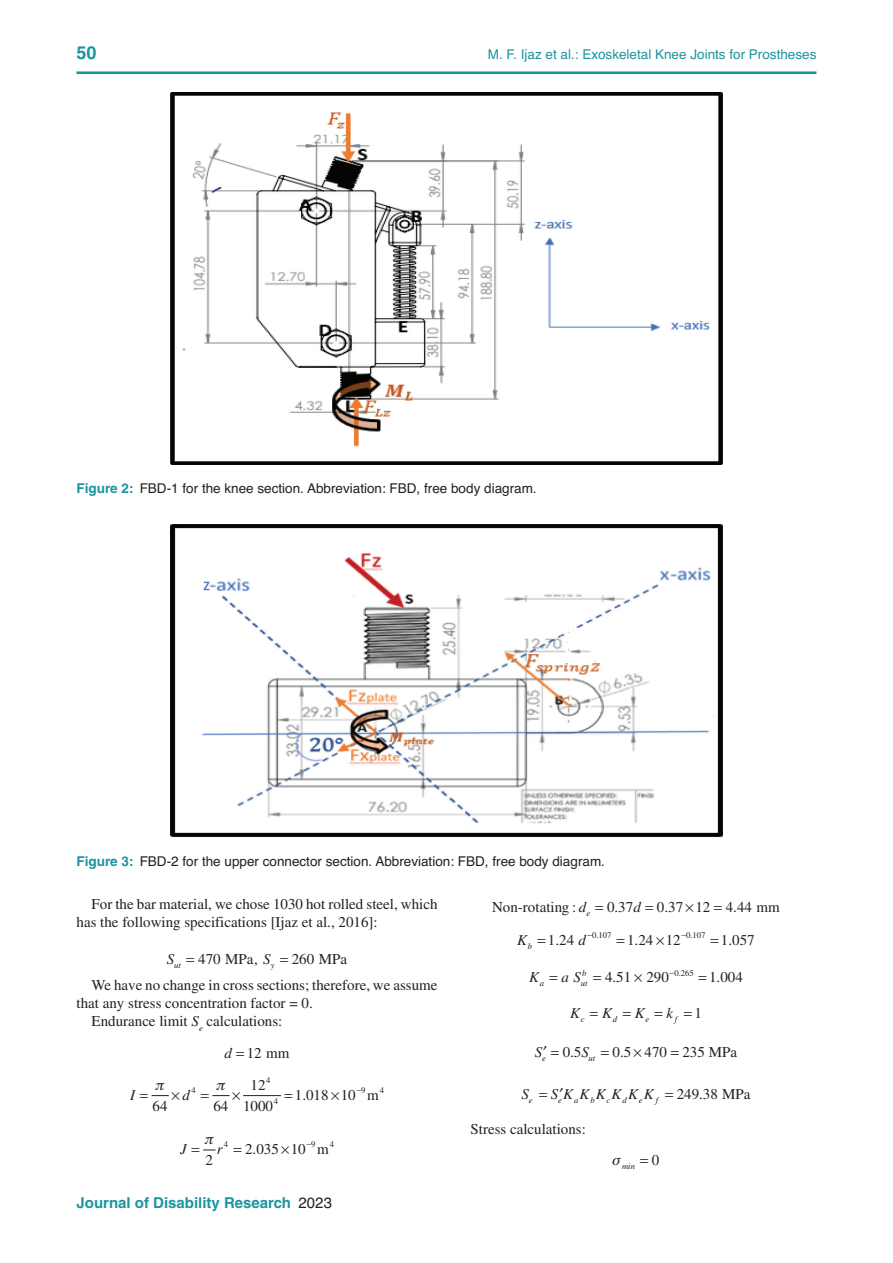
<style>
.page{position:relative;width:893px;height:1263px;background:#fff}
.page>*{position:absolute;margin:0;border:0;box-sizing:border-box;transform-origin:0 0}
.t1{font:700 18px "Helvetica";color:#1c949f}
.BodyInd{font:15px/18px "Times";color:#231f20}
.t2{font:700 15px "Helvetica";color:#1c949f}
.t3{font:italic 15px "Times";letter-spacing:.395em;color:#231f20}
.Figure_Caption{font:13.5px "Helvetica";color:#231f20}
.t4{font:13.5px "Helvetica";color:#1c949f}
.t5{font:8.7px "Times";color:#231f20}
.t6{font:italic 8.7px "Times";color:#231f20}
.s1{font-weight:700;color:#1c949f}
.s2{font-style:italic}
.s3{font-weight:400;color:#231f20}
</style>
<div class="page">
<hr style="left:76px;top:71px;width:740px;height:3px;background:#1c949f">
<hr style="left:244px;top:1095px;width:36px;height:1px;background:#231f20">
<img style="left:170px;top:92px;width:553px;height:373px">
<img style="left:170px;top:524px;width:553px;height:313px">
<svg style="left:151px;top:1095px;width:18px;height:2px"></svg>
<svg style="left:212px;top:1095px;width:18px;height:2px"></svg>
<svg style="left:203px;top:1149px;width:12px;height:2px"></svg>
<p class="t1" style="left:76px;top:42px;width:22px">50</p>
<p class="t4" style="left:488px;top:46px;width:330px">M. F. Ijaz et al.: Exoskeletal Knee Joints for Prostheses</p>
<p class="Figure_Caption" style="left:76px;top:480px;width:462px"><span class="s1">Figure 2:</span> FBD-1 for the knee section. Abbreviation: FBD, free body diagram.</p>
<p class="Figure_Caption" style="left:76px;top:853px;width:530px"><span class="s1">Figure 3:</span> FBD-2 for the upper connector section. Abbreviation: FBD, free body diagram.</p>
<p class="BodyInd" style="left:76px;top:895px;width:362px;text-indent:15px">For the bar material, we chose 1030 hot rolled steel, which has the following specifications [Ijaz et al., 2016]:</p>
<p class="BodyInd" style="left:198px;top:950px;width:74px">470 MPa , <span class="s2">S</span></p>
<p class="BodyInd" style="left:292px;top:950px;width:57px">260 MPa</p>
<p class="t6" style="left:174px;top:960px;width:8px">ut</p>
<p class="t6" style="left:271px;top:960px;width:5px">y</p>
<p class="t3" style="left:167px;top:950px;width:9px">S</p>
<p class="BodyInd" style="left:76px;top:976px;width:363px;text-indent:15px">We have no change in cross sections; therefore, we assume that any stress concentration factor = 0.</p>
<p class="BodyInd" style="left:92px;top:1012px;width:192px">Endurance limit <span class="s2">S</span><sub>e</sub> calculations:</p>
<p class="BodyInd" style="left:224px;top:1043px;width:67px"><span class="s2">d</span> 12 mm</p>
<p class="t5" style="left:266px;top:1075px;width:6px">4</p>
<p class="t5" style="left:191px;top:1085px;width:6px">4</p>
<p class="t5" style="left:356px;top:1085px;width:11px">−9</p>
<p class="t5" style="left:380px;top:1085px;width:6px">4</p>
<p class="t5" style="left:274px;top:1096px;width:6px">4</p>
<p class="BodyInd" style="left:251px;top:1076px;width:16px">12</p>
<p class="t3" style="left:130px;top:1086px;width:6px">I</p>
<p class="t3" style="left:183px;top:1086px;width:9px">d</p>
<p class="BodyInd" style="left:295px;top:1085px;width:85px">1.018 10 m</p>
<p class="BodyInd" style="left:153px;top:1097px;width:16px">64</p>
<p class="BodyInd" style="left:213px;top:1097px;width:61px">64 1000</p>
<p class="t5" style="left:224px;top:1139px;width:6px">4</p>
<p class="t5" style="left:306px;top:1139px;width:11px">−9</p>
<p class="t5" style="left:330px;top:1139px;width:6px">4</p>
<p class="BodyInd" style="left:245px;top:1140px;width:85px">2.035 10 m</p>
<p class="t3" style="left:180px;top:1141px;width:8px">J</p>
<p class="t3" style="left:217px;top:1141px;width:7px">r</p>
<p class="BodyInd" style="left:206px;top:1151px;width:9px">2</p>
<p class="t2" style="left:76px;top:1194px;width:257px">Journal of Disability Research <span class="s3">2023</span></p>
<p class="BodyInd" style="left:492px;top:898px;width:150px">Non-rotating : <span class="s2">d</span><sub>e</sub> 0.37<span class="s2">d</span></p>
<p class="BodyInd" style="left:657px;top:898px;width:124px">0.37 12 4.44 mm</p>
<p class="t5" style="left:587px;top:930px;width:26px">−0.107</p>
<p class="t5" style="left:681px;top:930px;width:26px">−0.107</p>
<p class="BodyInd" style="left:548px;top:931px;width:40px">1.24 <span class="s2">d</span></p>
<p class="BodyInd" style="left:627px;top:931px;width:55px">1.24 12</p>
<p class="BodyInd" style="left:721px;top:931px;width:35px">1.057</p>
<p class="t3" style="left:517px;top:932px;width:12px">K</p>
<p class="t6" style="left:528px;top:941px;width:6px">b</p>
<p class="t6" style="left:582px;top:968px;width:6px">b</p>
<p class="t3" style="left:529px;top:969px;width:12px">K</p>
<p class="t3" style="left:561px;top:969px;width:21px">a S</p>
<p class="t6" style="left:540px;top:979px;width:6px">a</p>
<p class="t6" style="left:581px;top:979px;width:8px">ut</p>
<p class="t5" style="left:670px;top:968px;width:26px">−0.265</p>
<p class="BodyInd" style="left:605px;top:968px;width:65px">4.51 290</p>
<p class="BodyInd" style="left:709px;top:968px;width:35px">1.004</p>
<p class="t3" style="left:570px;top:1004px;width:12px">K</p>
<p class="t3" style="left:602px;top:1004px;width:12px">K</p>
<p class="t6" style="left:581px;top:1014px;width:5px">c</p>
<p class="t6" style="left:613px;top:1014px;width:38px">d <sup>K</sup>e</p>
<p class="t3" style="left:666px;top:1004px;width:8px">k</p>
<p class="t6" style="left:675px;top:1014px;width:4px">f</p>
<p class="BodyInd" style="left:694px;top:1004px;width:9px">1</p>
<p class="BodyInd" style="left:563px;top:1043px;width:28px">0.5<span class="s2">S</span></p>
<p class="BodyInd" style="left:613px;top:1043px;width:126px">0.5 470 235 MPa</p>
<p class="t3" style="left:535px;top:1043px;width:9px">S</p>
<p class="t6" style="left:542px;top:1053px;width:5px">e</p>
<p class="t6" style="left:589px;top:1053px;width:8px">ut</p>
<p class="t3" style="left:521px;top:1085px;width:9px">S</p>
<p class="t3" style="left:551px;top:1085px;width:104px">SKKKKKK</p>
<p class="BodyInd" style="left:470px;top:1120px;width:117px">Stress calculations:</p>
<p class="BodyInd" style="left:652px;top:1151px;width:9px">0</p>
<p class="t6" style="left:622px;top:1161px;width:14px">min</p>
<p class="t6" style="left:529px;top:1095px;width:5px">e</p>
<p class="t6" style="left:558px;top:1095px;width:5px">e</p>
<p class="t6" style="left:574px;top:1095px;width:6px">a</p>
<p class="t6" style="left:590px;top:1095px;width:6px">b</p>
<p class="t6" style="left:606px;top:1095px;width:5px">c</p>
<p class="t6" style="left:622px;top:1095px;width:6px">d</p>
<p class="t6" style="left:639px;top:1095px;width:5px">e</p>
<p class="t6" style="left:656px;top:1095px;width:4px">f</p>
<p class="BodyInd" style="left:677px;top:1085px;width:75px">249.38 MPa</p>
</div>
